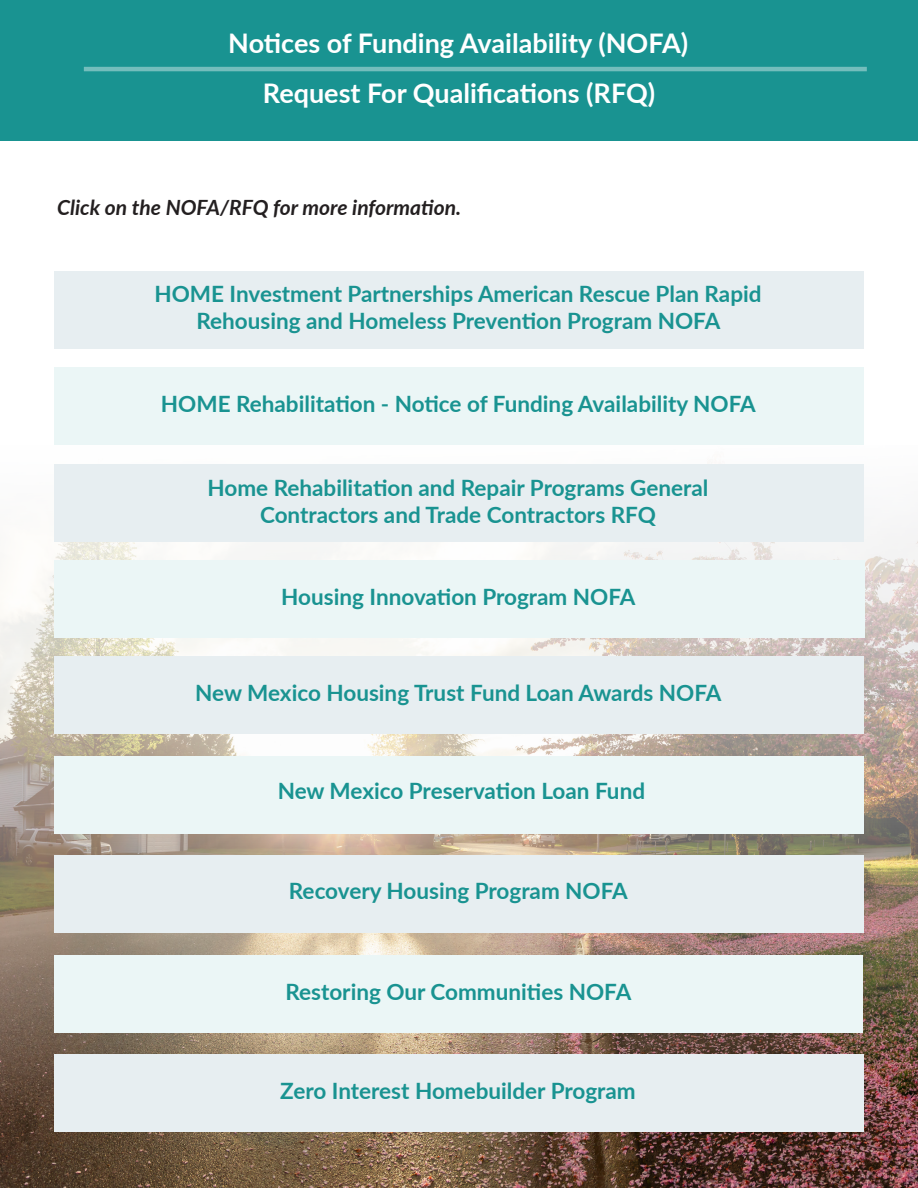
<style>
.page{position:relative;width:918px;height:1188px;background:#fff}
.page>*{position:absolute;margin:0;border:0;box-sizing:border-box;transform-origin:0 0}
.t1{font:700 27px "Lato";color:#fff}
.t2{font:700 22.5px "Lato";color:#199391}
.t3{font:italic 700 21px "Lato";color:#231f20}
</style>
<div class="page">
<img style="left:0;top:528px;width:918px;height:660px">
<div style="left:0;top:0;width:918px;height:140px;background:#199391"></div>
<hr style="left:84px;top:67px;width:783px;height:4px;background:#74bdbc">
<div style="left:54px;top:560px;width:810px;height:78px;background:#ebf6f6"></div>
<div style="left:54px;top:955px;width:809px;height:78px;background:#ebf6f6"></div>
<div style="left:54px;top:367px;width:809px;height:78px;background:#ebf6f6"></div>
<div style="left:54px;top:855px;width:810px;height:78px;background:#e7eef1"></div>
<div style="left:54px;top:657px;width:810px;height:77px;background:#e7eef1"></div>
<div style="left:54px;top:271px;width:810px;height:77px;background:#e7eef1"></div>
<div style="left:54px;top:756px;width:810px;height:78px;background:#ebf6f6"></div>
<div style="left:54px;top:1054px;width:810px;height:78px;background:#e7eef1"></div>
<div style="left:54px;top:464px;width:810px;height:78px;background:#e7eef1"></div>
<p class="t1" style="left:228px;top:24px;width:461px">Notices of Funding Availability (NOFA)</p>
<p class="t1" style="left:263px;top:73px;width:394px">Request For Qualifications (RFQ)</p>
<p class="t3" style="left:57px;top:192px;width:406px">Click on the NOFA/RFQ for more information.</p>
<p class="t2" style="left:154px;top:277px;width:609px">HOME Investment Partnerships American Rescue Plan Rapid</p>
<p class="t2" style="left:196px;top:304px;width:525px">Rehousing and Homeless Prevention Program NOFA</p>
<p class="t2" style="left:161px;top:387px;width:596px">HOME Rehabilitation - Notice of Funding Availability NOFA</p>
<p class="t2" style="left:208px;top:471px;width:502px">Home Rehabilitation and Repair Programs General</p>
<p class="t2" style="left:260px;top:498px;width:397px">Contractors and Trade Contractors RFQ</p>
<p class="t2" style="left:281px;top:580px;width:356px">Housing Innovation Program NOFA</p>
<p class="t2" style="left:195px;top:676px;width:528px">New Mexico Housing Trust Fund Loan Awards NOFA</p>
<p class="t2" style="left:278px;top:774px;width:369px">New Mexico Preservation Loan Fund</p>
<p class="t2" style="left:289px;top:874px;width:340px">Recovery Housing Program NOFA</p>
<p class="t2" style="left:285px;top:976px;width:347px">Restoring Our Communities NOFA</p>
<p class="t2" style="left:280px;top:1074px;width:357px">Zero Interest Homebuilder Program</p>
</div>
